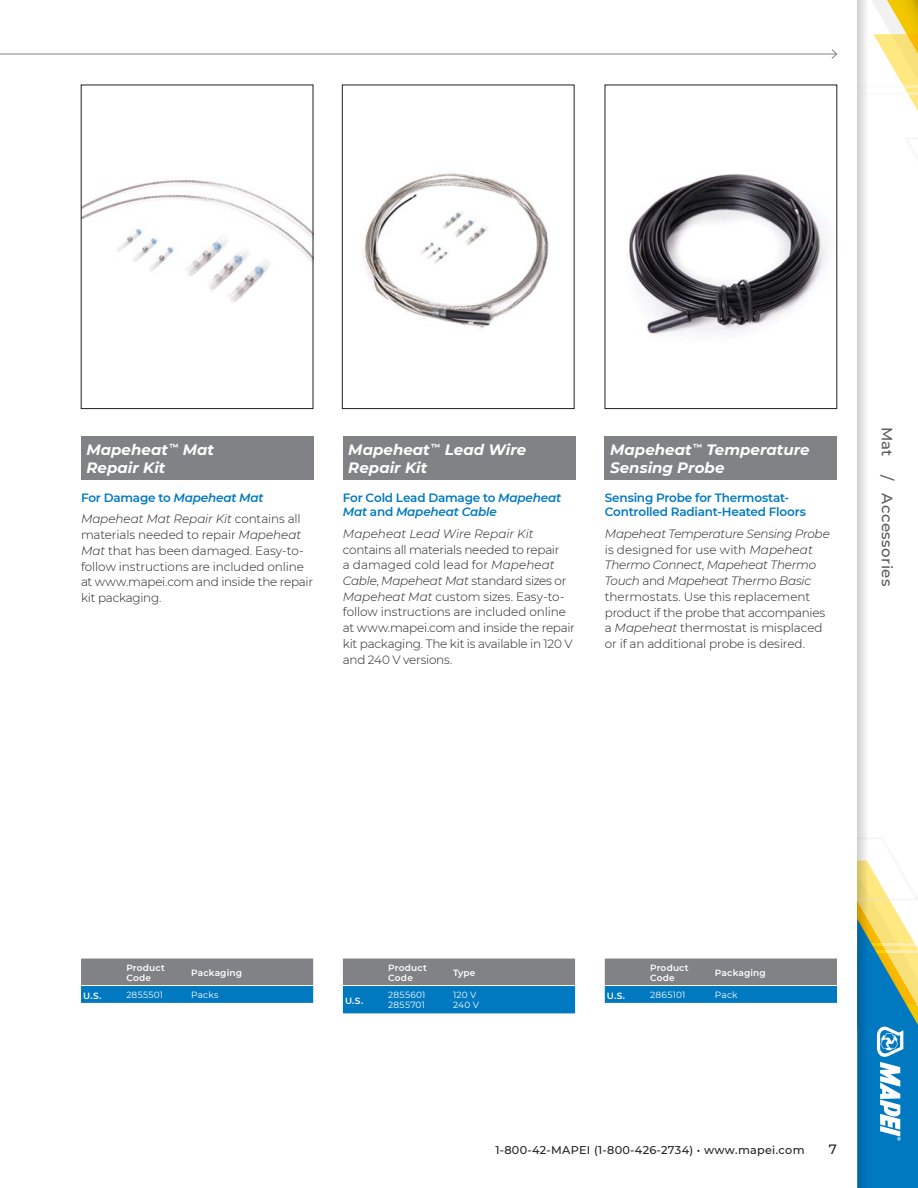
<style>
.page{position:relative;width:918px;height:1188px;background:#fff}
.page>*{position:absolute;margin:0;border:0;box-sizing:border-box;transform-origin:0 0}
.t1{font:italic 700 15px/18px "Montserrat";letter-spacing:.005em;color:#fff}
.t2{font:500 15px "Montserrat";letter-spacing:.025em;color:#58595b}
.t3{font:500 13.5px "Montserrat";color:#231f20}
.t4{font:300 12px/15.8px "Montserrat";letter-spacing:-.015em;color:#231f20}
.t5{font:italic 300 12px/21.8px "Montserrat";color:#231f20}
.t6{font:600 12px/14.4px "Montserrat";letter-spacing:-.015em;color:#0079c1}
.t7{font:italic 600 12px/14.4px "Montserrat";letter-spacing:-.02em;color:#0079c1}
.t8{font:500 11.25px "Montserrat";letter-spacing:.025em;color:#231f20}
.t9{font:600 9px/10.5px "Montserrat";letter-spacing:.02em;color:#fff}
.t10{font:9px/10.5px "Montserrat";letter-spacing:.02em;color:#fff}
.s1{font-weight:600;font-style:normal;color:#0079c1}
.s2{font-weight:600;color:#0079c1}
.s3{font-style:normal}
.s4{font-style:italic}
</style>
<div class="page">
<svg style="left:872px;top:0;width:46px;height:111px"></svg>
<svg style="left:868px;top:863px;width:50px;height:325px"></svg>
<svg style="left:857px;top:0;width:11px;height:1188px"></svg>
<hr style="left:0;top:54px;width:837px;height:1px;background:#808285">
<svg style="left:831px;top:49px;width:6px;height:10px"></svg>
<img style="left:363px;top:173px;width:186px;height:156px">
<div style="left:342px;top:85px;width:232px;height:324px;border:1px solid #231f20"></div>
<img style="left:83px;top:180px;width:228px;height:122px">
<div style="left:81px;top:436px;width:232px;height:43px;background:#808285"></div>
<div style="left:343px;top:436px;width:232px;height:43px;background:#808285"></div>
<svg style="left:81px;top:959px;width:232px;height:44px;background:#4e7e9c"></svg>
<hr style="left:81px;top:985px;width:43px;height:1px;background:#fff">
<hr style="left:124px;top:985px;width:65px;height:1px;background:#fff">
<hr style="left:189px;top:985px;width:124px;height:1px;background:#fff">
<svg style="left:343px;top:959px;width:232px;height:54px;background:#3f7da3"></svg>
<hr style="left:343px;top:985px;width:43px;height:1px;background:#fff">
<hr style="left:386px;top:985px;width:65px;height:1px;background:#fff">
<hr style="left:451px;top:985px;width:124px;height:1px;background:#fff">
<div style="left:605px;top:436px;width:232px;height:43px;background:#808285"></div>
<img style="left:629px;top:174px;width:197px;height:161px">
<svg style="left:605px;top:959px;width:232px;height:44px;background:#4e7e9c"></svg>
<hr style="left:605px;top:985px;width:43px;height:1px;background:#fff">
<hr style="left:648px;top:985px;width:65px;height:1px;background:#fff">
<hr style="left:713px;top:985px;width:124px;height:1px;background:#fff">
<p class="t1" style="left:86px;top:440px;width:129px">Mapeheat <sup>™</sup> Mat<br>Repair Kit</p>
<p class="t1" style="left:348px;top:440px;width:180px">Mapeheat <sup>™</sup> Lead Wire<br>Repair Kit</p>
<p class="t5" style="left:81px;top:486px;width:221px"><span class="s1">For Damage to</span> <span class="s2">Mapeheat Mat<br></span>Mapeheat Mat Repair Kit <span class="s3">contains all</span></p>
<p class="t4" style="left:81px;top:527px;width:234px">materials needed to repair <span class="s4">Mapeheat Mat</span> that has been damaged. Easy-to&shy;follow instructions are included online at www.mapei.com and inside the repair kit packaging.</p>
<p class="t7" style="left:343px;top:490px;width:220px"><span class="s3">For Cold Lead Damage to</span> Mapeheat<br>Mat <span class="s3">and</span> Mapeheat Cable</p>
<p class="t5" style="left:343px;top:522px;width:192px">Mapeheat Lead Wire Repair Kit</p>
<p class="t4" style="left:343px;top:541px;width:234px">contains all materials needed to repair<br>a damaged cold lead for <span class="s4">Mapeheat Cable</span>, <span class="s4">Mapeheat Mat</span> standard sizes or <span class="s4">Mapeheat Mat</span> custom sizes. Easy-to&shy;follow instructions are included online at www.mapei.com and inside the repair kit packaging. The kit is available in 120 V and 240 V versions.</p>
<p class="t1" style="left:610px;top:440px;width:201px">Mapeheat <sup>™</sup> Temperature<br>Sensing Probe</p>
<p class="t6" style="left:605px;top:490px;width:203px">Sensing Probe for Thermostat-<br>Controlled Radiant-Heated Floors</p>
<p class="t4" style="left:605px;top:525px;width:227px"><span class="s4">Mapeheat Temperature Sensing Probe </span>is designed for use with <span class="s4">Mapeheat Thermo Connect</span>, <span class="s4">Mapeheat Thermo Touch</span> and <span class="s4">Mapeheat Thermo Basic </span>thermostats. Use this replacement product if the probe that accompanies a <span class="s4">Mapeheat</span> thermostat is misplaced or if an additional probe is desired.</p>
<p class="t2" style="left:898px;top:427px;width:161px;rotate:90deg">Mat / Accessories</p>
<p class="t9" style="left:126px;top:962px;width:40px">Product<br>Code</p>
<p class="t9" style="left:191px;top:967px;width:52px">Packaging</p>
<p class="t9" style="left:83px;top:990px;width:20px">U.S.</p>
<p class="t10" style="left:126px;top:989px;width:38px">2855501</p>
<p class="t10" style="left:191px;top:989px;width:29px">Packs</p>
<p class="t9" style="left:388px;top:962px;width:40px">Product<br>Code</p>
<p class="t9" style="left:453px;top:967px;width:24px">Type</p>
<p class="t9" style="left:345px;top:995px;width:20px">U.S.</p>
<p class="t10" style="left:388px;top:989px;width:39px">2855601<br>2855701</p>
<p class="t10" style="left:453px;top:989px;width:28px">120 V<br>240 V</p>
<p class="t9" style="left:650px;top:962px;width:40px">Product<br>Code</p>
<p class="t9" style="left:715px;top:967px;width:52px">Packaging</p>
<p class="t9" style="left:607px;top:990px;width:20px">U.S.</p>
<p class="t10" style="left:650px;top:989px;width:37px">2865101</p>
<p class="t10" style="left:715px;top:989px;width:24px">Pack</p>
<p class="t8" style="left:495px;top:1142px;width:311px">1-800-42-MAPEI (1-800-426-2734) • www.mapei.com</p>
<p class="t3" style="left:829px;top:1140px;width:10px">7</p>
</div>
